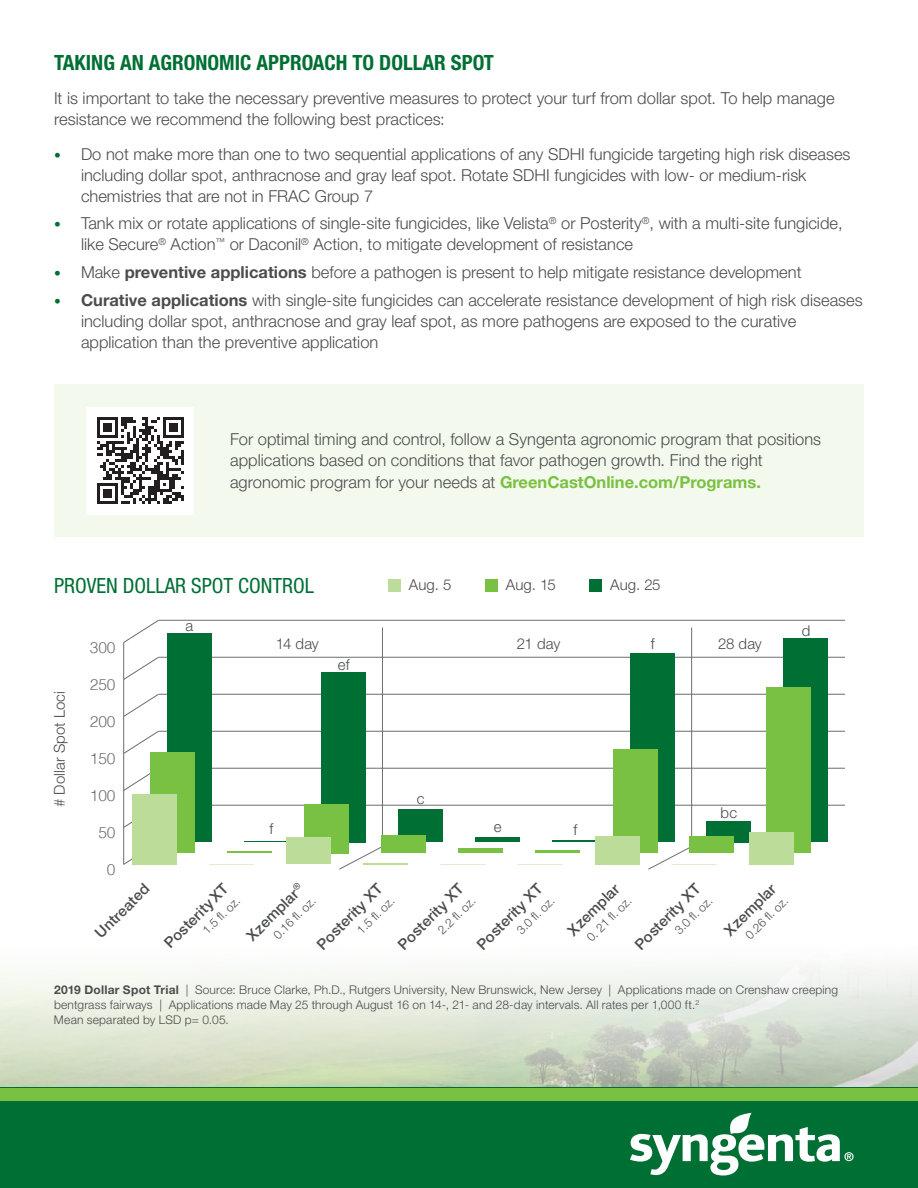
<style>
.page{position:relative;width:918px;height:1188px;background:#fff}
.page>*{position:absolute;margin:0;border:0;box-sizing:border-box;transform-origin:0 0}
.t1{font:700 condensed 21px "Helvetica Neue LT Std";color:#006f34}
.t2{font:condensed 21px "Helvetica Neue LT Std";color:#006f34}
.t3{font:300 16.5px/21px "Helvetica Neue LT Std";color:#4b4c4d}
.t4{font:300 15.45px "Helvetica";color:#6d6e71}
.t5{font:500 15px "Helvetica Neue LT Std";color:#4b4c4d}
.t6{font:300 15px "Helvetica Neue LT Std";letter-spacing:.005em;color:#4b4c4d}
.t7{font:300 12px/15px "Helvetica Neue LT Std";letter-spacing:.015em;color:#4b4c4d}
.s1{font-size:13.5px;color:#006f34}
.s2{font-weight:700}
.s3{font-weight:700;color:#79c142}
</style>
<div class="page">
<div style="left:54px;top:385px;width:810px;height:152px;background:#f4f9ed"></div>
<img style="left:0;top:967px;width:918px;height:121px">
<div style="left:388px;top:579px;width:13px;height:13px;background:#bcdc99"></div>
<div style="left:485px;top:579px;width:13px;height:13px;background:#79c142"></div>
<div style="left:590px;top:579px;width:12px;height:13px;background:#006f34"></div>
<div style="left:86px;top:407px;width:108px;height:107px;background:#fff"></div>
<svg style="left:97px;top:417px;width:87px;height:87px"></svg>
<svg style="left:338px;top:627px;width:45px;height:243px"></svg>
<svg style="left:647px;top:627px;width:45px;height:243px"></svg>
<hr style="left:159px;top:805px;width:686px;height:1px;background:#6c6d70">
<hr style="left:159px;top:768px;width:686px;height:1px;background:#6c6d70">
<hr style="left:159px;top:731px;width:686px;height:1px;background:#6c6d70">
<hr style="left:159px;top:694px;width:686px;height:1px;background:#6c6d70">
<hr style="left:159px;top:657px;width:686px;height:1px;background:#6c6d70">
<hr style="left:159px;top:620px;width:686px;height:1px;background:#6c6d70">
<div style="left:167px;top:633px;width:45px;height:209px;background:#006f34"></div>
<hr style="left:244px;top:842px;width:44px;height:1px;background:#006f34">
<div style="left:321px;top:672px;width:45px;height:170px;background:#006f34"></div>
<div style="left:398px;top:809px;width:45px;height:33px;background:#006f34"></div>
<hr style="left:476px;top:838px;width:44px;height:4px;background:#006f34">
<hr style="left:553px;top:840px;width:44px;height:2px;background:#006f34">
<div style="left:630px;top:654px;width:44px;height:188px;background:#006f34"></div>
<div style="left:707px;top:821px;width:44px;height:21px;background:#006f34"></div>
<div style="left:784px;top:639px;width:44px;height:203px;background:#006f34"></div>
<svg style="left:123px;top:620px;width:36px;height:23px"></svg>
<svg style="left:124px;top:657px;width:35px;height:23px"></svg>
<svg style="left:124px;top:694px;width:35px;height:23px"></svg>
<svg style="left:124px;top:731px;width:35px;height:23px"></svg>
<svg style="left:124px;top:768px;width:26px;height:23px"></svg>
<svg style="left:124px;top:805px;width:8px;height:23px"></svg>
<svg style="left:123px;top:842px;width:49px;height:23px"></svg>
<div style="left:150px;top:752px;width:45px;height:101px;background:#79c142"></div>
<hr style="left:227px;top:852px;width:44px;height:1px;background:#79c142">
<div style="left:304px;top:804px;width:45px;height:49px;background:#79c142"></div>
<div style="left:381px;top:836px;width:45px;height:17px;background:#79c142"></div>
<hr style="left:459px;top:849px;width:44px;height:4px;background:#79c142">
<hr style="left:535px;top:850px;width:45px;height:3px;background:#79c142">
<div style="left:613px;top:750px;width:44px;height:103px;background:#79c142"></div>
<div style="left:690px;top:837px;width:44px;height:16px;background:#79c142"></div>
<div style="left:767px;top:688px;width:44px;height:165px;background:#79c142"></div>
<hr style="left:123px;top:642px;width:1px;height:222px;background:#6c6d70">
<div style="left:132px;top:794px;width:45px;height:70px;background:#bcdc99"></div>
<div style="left:286px;top:838px;width:45px;height:26px;background:#bcdc99"></div>
<hr style="left:364px;top:863px;width:44px;height:1px;background:#bcdc99">
<div style="left:595px;top:836px;width:45px;height:28px;background:#bcdc99"></div>
<div style="left:749px;top:832px;width:44px;height:32px;background:#bcdc99"></div>
<div style="left:0;top:1088px;width:918px;height:100px;background:#006f34"></div>
<div style="left:0;top:1088px;width:918px;height:12px;background:#79c142"></div>
<svg style="left:630px;top:1113px;width:224px;height:63px"></svg>
<p class="t1" style="left:54px;top:49px;width:441px">TAKING AN AGRONOMIC APPROACH TO DOLLAR SPOT</p>
<p class="t3" style="left:54px;top:87px;width:782px">It is important to take the necessary preventive measures to protect your turf from dollar spot. To help manage resistance we recommend the following best practices:</p>
<p class="t3" style="left:81px;top:143px;width:771px;text-indent:-27px"><span class="s1">•</span> Do not make more than one to two sequential applications of any SDHI fungicide targeting high risk diseases including dollar spot, anthracnose and gray leaf spot. Rotate SDHI fungicides with low- or medium-risk chemistries that are not in FRAC Group 7</p>
<p class="t3" style="left:81px;top:213px;width:763px;text-indent:-27px"><span class="s1">•</span> Tank mix or rotate applications of single-site fungicides, like Velista<sup>®</sup> or Posterity<sup>®</sup>, with a multi-site fungicide, like Secure<sup>®</sup> Action<sup>™</sup> or Daconil<sup>®</sup> Action, to mitigate development of resistance</p>
<p class="t3" style="left:54px;top:261px;width:749px"><span class="s1">•</span> Make <span class="s2">preventive applications</span> before a pathogen is present to help mitigate resistance development</p>
<p class="t3" style="left:81px;top:289px;width:783px;text-indent:-27px"><span class="s1">•</span> <span class="s2">Curative applications</span> with single-site fungicides can accelerate resistance development of high risk diseases including dollar spot, anthracnose and gray leaf spot, as more pathogens are exposed to the curative application than the preventive application</p>
<p class="t3" style="left:230px;top:428px;width:593px">For optimal timing and control, follow a Syngenta agronomic program that positions applications based on conditions that favor pathogen growth. Find the right</p>
<p class="t3" style="left:230px;top:472px;width:532px">agronomic program for your needs at <span class="s3">GreenCastOnline.com/Programs.</span></p>
<p class="t2" style="left:54px;top:573px;width:262px">PROVEN DOLLAR SPOT CONTROL</p>
<p class="t6" style="left:186px;top:617px;width:9px">a</p>
<p class="t6" style="left:409px;top:576px;width:44px">Aug. 5</p>
<p class="t6" style="left:506px;top:575px;width:51px">Aug. 15</p>
<p class="t6" style="left:610px;top:576px;width:52px">Aug. 25</p>
<p class="t6" style="left:651px;top:635px;width:5px">f</p>
<p class="t4" style="left:90px;top:634px;width:27px">300</p>
<p class="t6" style="left:276px;top:635px;width:45px">14 day</p>
<p class="t6" style="left:517px;top:635px;width:45px">21 day</p>
<p class="t6" style="left:718px;top:635px;width:45px">28 day</p>
<p class="t6" style="left:50px;top:807px;width:118px;rotate:-90deg"># Dollar Spot Loci</p>
<p class="t4" style="left:90px;top:671px;width:27px">250</p>
<p class="t4" style="left:90px;top:708px;width:27px">200</p>
<p class="t4" style="left:90px;top:745px;width:27px">150</p>
<p class="t4" style="left:90px;top:782px;width:27px">100</p>
<p class="t4" style="left:98px;top:819px;width:19px">50</p>
<p class="t6" style="left:270px;top:820px;width:5px">f</p>
<p class="t6" style="left:338px;top:655px;width:13px">ef</p>
<p class="t6" style="left:417px;top:789px;width:9px">c</p>
<p class="t6" style="left:494px;top:818px;width:9px">e</p>
<p class="t6" style="left:573px;top:821px;width:5px">f</p>
<p class="t6" style="left:721px;top:803px;width:18px">bc</p>
<p class="t4" style="left:107px;top:856px;width:10px">0</p>
<p class="t5" style="left:243px;top:932px;width:75px;rotate:-45deg">Xzemplar<sup>®</sup></p>
<p class="t5" style="left:394px;top:940px;width:87px;rotate:-45deg">Posterity XT</p>
<p class="t5" style="left:91px;top:929px;width:71px;rotate:-45deg">Untreated</p>
<p class="t5" style="left:160px;top:939px;width:85px;rotate:-45deg">PosterityXT</p>
<p class="t5" style="left:313px;top:941px;width:87px;rotate:-45deg">Posterity XT</p>
<p class="t5" style="left:473px;top:941px;width:87px;rotate:-45deg">Posterity XT</p>
<p class="t7" style="left:353px;top:927px;width:49px;rotate:-45deg">1.5 fl . oz.</p>
<p class="t7" style="left:513px;top:927px;width:49px;rotate:-45deg">3.0 fl . oz.</p>
<p class="t7" style="left:270px;top:931px;width:56px;rotate:-45deg">0.16 fl . oz.</p>
<p class="t7" style="left:434px;top:927px;width:49px;rotate:-45deg">2.2 fl . oz.</p>
<p class="t7" style="left:199px;top:927px;width:49px;rotate:-45deg">1.5 fl . oz.</p>
<p class="t5" style="left:631px;top:941px;width:87px;rotate:-45deg">Posterity XT</p>
<p class="t5" style="left:564px;top:927px;width:68px;rotate:-45deg">Xzemplar</p>
<p class="t7" style="left:671px;top:927px;width:49px;rotate:-45deg">3.0 fl . oz.</p>
<p class="t7" style="left:583px;top:934px;width:59px;rotate:-45deg">0. 21 fl . oz.</p>
<p class="t5" style="left:720px;top:927px;width:68px;rotate:-45deg">Xzemplar</p>
<p class="t7" style="left:742px;top:931px;width:56px;rotate:-45deg">0.26 fl . oz.</p>
<p class="t6" style="left:802px;top:621px;width:10px">d</p>
<p class="t7" style="left:54px;top:982px;width:786px"><span class="s2">2019 Dollar Spot Trial</span> | Source: Bruce Clarke, Ph.D., Rutgers University, New Brunswick, New Jersey | Applications made on Crenshaw creeping bentgrass fairways | Applications made May 25 through August 16 on 14-, 21- and 28-day intervals. All rates per 1,000 ft.<sup>2<br></sup>Mean separated by LSD p= 0.05.</p>
</div>
